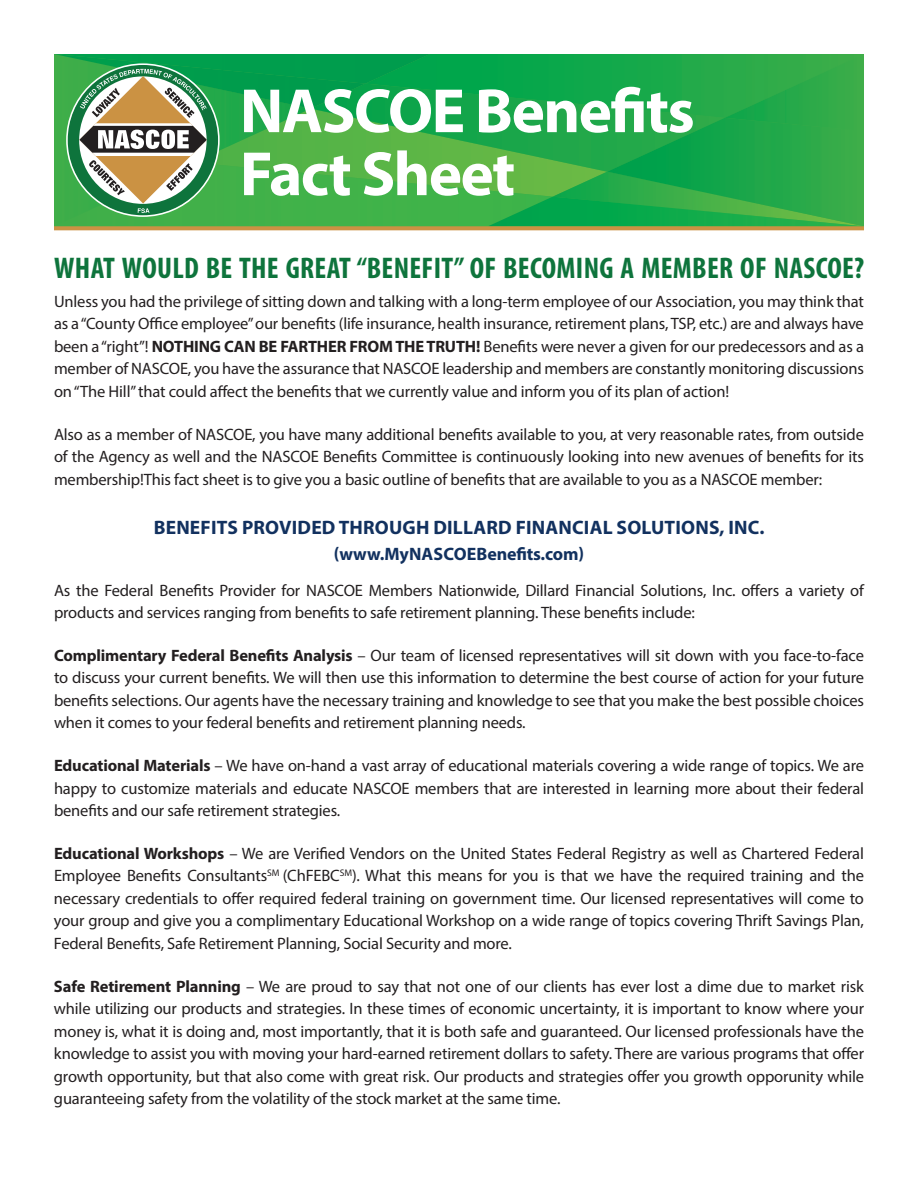
<style>
.page{position:relative;width:918px;height:1188px;background:#fff}
.page>*{position:absolute;margin:0;border:0;box-sizing:border-box;transform-origin:0 0}
.t1{font:700 63px/63px "Myriad Pro";letter-spacing:-.025em;color:#fff}
.t2{font:700 condensed 30px "Myriad Pro";letter-spacing:.01em;color:#0e743c}
.t3{font:700 19.5px "Myriad Pro";letter-spacing:.01em;color:#12315f}
.t4{font:700 18px "Myriad Pro";color:#12315f}
.t5{font:16.5px/22.5px "Myriad Pro";letter-spacing:-.01em;color:#231f20;text-align:justify}
.s1{font-weight:700}
</style>
<div class="page">
<img style="left:54px;top:118px;width:257px;height:44px">
<img style="left:311px;top:118px;width:296px;height:44px">
<img style="left:54px;top:54px;width:671px;height:64px">
<img style="left:311px;top:84px;width:54px;height:25px">
<img style="left:54px;top:84px;width:257px;height:25px">
<img style="left:54px;top:54px;width:376px;height:30px">
<img style="left:193px;top:162px;width:414px;height:64px">
<div style="left:54px;top:149px;width:139px;height:77px;background:#40ae49"></div>
<img style="left:553px;top:172px;width:54px;height:25px">
<img style="left:607px;top:118px;width:257px;height:54px">
<img style="left:607px;top:172px;width:257px;height:25px">
<img style="left:725px;top:54px;width:139px;height:77px">
<img style="left:488px;top:197px;width:376px;height:29px">
<svg style="left:54px;top:226px;width:810px;height:4px;background:#c09343"></svg>
<div style="left:67px;top:65px;width:151px;height:151px;background:#0e743c;border-radius:50%"></div>
<svg style="left:79px;top:69px;width:128px;height:144px"></svg>
<h1 class="t1" style="left:240px;top:77px;width:456px">NASCOE Benefits<br>Fact Sheet</h1>
<h2 class="t2" style="left:54px;top:249px;width:811px">WHAT WOULD BE THE GREAT “BENEFIT” OF BECOMING A MEMBER OF NASCOE?</h2>
<p class="t5" style="left:54px;top:290px;width:812px">Unless you had the privilege of sitting down and talking with a long-term employee of our Association, you may think that as a “County Office employee” our benefits (life insurance, health insurance, retirement plans, TSP, etc.) are and always have been a “right”! <span class="s1">NOTHING CAN BE FARTHER FROM THE TRUTH!</span> Benefits were never a given for our predecessors and as a member of NASCOE, you have the assurance that NASCOE leadership and members are constantly monitoring discussions on “The Hill” that could affect the benefits that we currently value and inform you of its plan of action!</p>
<p class="t5" style="left:54px;top:423px;width:812px">Also as a member of NASCOE, you have many additional benefits available to you, at very reasonable rates, from outside of the Agency as well and the NASCOE Benefits Committee is continuously looking into new avenues of benefits for its membership!This fact sheet is to give you a basic outline of benefits that are available to you as a NASCOE member:</p>
<p class="t3" style="left:154px;top:515px;width:612px">BENEFITS PROVIDED THROUGH DILLARD FINANCIAL SOLUTIONS, INC.</p>
<p class="t4" style="left:334px;top:542px;width:252px">(www.MyNASCOEBenefits.com)</p>
<p class="t5" style="left:54px;top:579px;width:811px">As the Federal Benefits Provider for NASCOE Members Nationwide, Dillard Financial Solutions, Inc. offers a variety of products and services ranging from benefits to safe retirement planning. These benefits include:</p>
<p class="t5" style="left:54px;top:644px;width:812px"><span class="s1">Complimentary Federal Benefits Analysis</span> – Our team of licensed representatives will sit down with you face-to-face to discuss your current benefits. We will then use this information to determine the best course of action for your future benefits selections. Our agents have the necessary training and knowledge to see that you make the best possible choices when it comes to your federal benefits and retirement planning needs.</p>
<p class="t5" style="left:54px;top:754px;width:812px"><span class="s1">Educational Materials</span> – We have on-hand a vast array of educational materials covering a wide range of topics. We are happy to customize materials and educate NASCOE members that are interested in learning more about their federal benefits and our safe retirement strategies.</p>
<p class="t5" style="left:54px;top:842px;width:812px"><span class="s1">Educational Workshops</span> – We are Verified Vendors on the United States Federal Registry as well as Chartered Federal Employee Benefits Consultants<sup>SM</sup> (ChFEBC<sup>SM</sup>). What this means for you is that we have the required training and the necessary credentials to offer required federal training on government time. Our licensed representatives will come to your group and give you a complimentary Educational Workshop on a wide range of topics covering Thrift Savings Plan, Federal Benefits, Safe Retirement Planning, Social Security and more.</p>
<p class="t5" style="left:54px;top:975px;width:812px"><span class="s1">Safe Retirement Planning</span> – We are proud to say that not one of our clients has ever lost a dime due to market risk while utilizing our products and strategies. In these times of economic uncertainty, it is important to know where your money is, what it is doing and, most importantly, that it is both safe and guaranteed. Our licensed professionals have the knowledge to assist you with moving your hard-earned retirement dollars to safety. There are various programs that offer growth opportunity, but that also come with great risk. Our products and strategies offer you growth opporunity while guaranteeing safety from the volatility of the stock market at the same time.</p>
</div>
